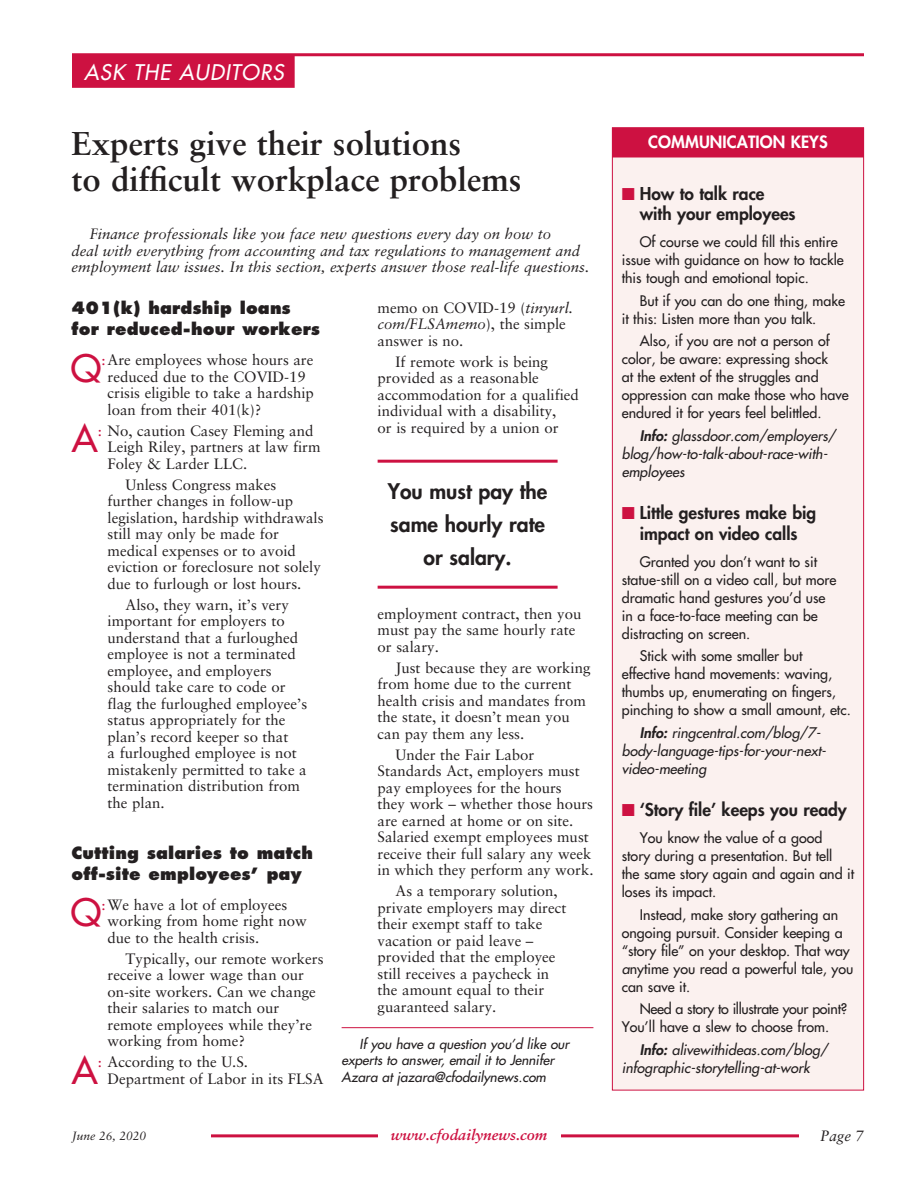
<style>
.page{position:relative;width:918px;height:1188px;background:#fff}
.page>*{position:absolute;margin:0;border:0;box-sizing:border-box;transform-origin:0 0}
.t1{font:36.9px "Futura";color:#cd1141}
.t2{font:700 33px/36px "Sabon";color:#231f20}
.t3{font:800 21px/33px "Futura";color:#231f20;text-align:center}
.t4{font:italic 21px "Futura";letter-spacing:.05em;color:#fff}
.t5{font:800 17.25px/20.2px "Futura";color:#231f20}
.t6{font:800 16.5px/21px "Futura";letter-spacing:.01em;color:#231f20}
.t7{font:800 16.5px "Futura";letter-spacing:.005em;color:#fff}
.t8{font:15px/16.5px "Sabon";color:#231f20}
.t9{font:italic 15px/16.5px "Sabon";color:#231f20}
.t10{font:italic 700 15px "Sabon";color:#cd1141}
.t11{font:14.25px/18px "Futura";color:#231f20}
.t12{font:italic 14.25px/18px "Futura";color:#231f20}
.t13{font:14.25px/18px "Futura";letter-spacing:-.025em;color:#231f20}
.t14{font:italic 13.5px/16.5px "Futura";color:#231f20}
.t15{font:italic 12px "Sabon";color:#231f20}
.s1{color:#cd1141}
.s2{font-style:italic}
.s3{font-weight:800}
</style>
<div class="page">
<div style="left:72px;top:55px;width:223px;height:33px;background:#cd1141"></div>
<hr style="left:72px;top:53px;width:792px;height:3px;background:#cd1141">
<div style="left:612px;top:128px;width:252px;height:962px;background:#fbf1ef"></div>
<div style="left:612px;top:127px;width:252px;height:30px;background:#cd1141"></div>
<hr style="left:72px;top:1134px;width:792px;height:3px;background:#cd1141">
<div style="left:800px;top:1120px;width:64px;height:30px;background:#fff"></div>
<div style="left:72px;top:1120px;width:138px;height:31px;background:#fff"></div>
<hr style="left:378px;top:460px;width:180px;height:3px;background:#cd1141">
<hr style="left:378px;top:586px;width:180px;height:3px;background:#cd1141">
<hr style="left:342px;top:1027px;width:251px;height:1px;background:#cd1141">
<div style="left:378px;top:1123px;width:182px;height:21px;background:#fff"></div>
<h3 class="t4" style="left:84px;top:59px;width:201px">ASK THE AUDITORS</h3>
<h2 class="t2" style="left:72px;top:125px;width:452px">Experts give their solutions<br>to difficult workplace problems</h2>
<p class="t9" style="left:72px;top:226px;width:519px;text-indent:18px">Finance professionals like you face new questions every day on how to<br>deal with everything from accounting and tax regulations to management and employment law issues. In this section, experts answer those real-life questions.</p>
<p class="t6" style="left:72px;top:298px;width:250px">401(k) hardship loans for reduced-hour workers</p>
<h1 class="t1" style="left:71px;top:345px;width:32px">Q</h1>
<p class="t8" style="left:108px;top:352px;width:208px;text-indent:-6px"><span class="s1">:</span>Are employees whose hours are reduced due to the COVID-19 crisis eligible to take a hardship loan from their 401(k)?</p>
<h1 class="t1" style="left:72px;top:416px;width:27px">A</h1>
<p class="t8" style="left:108px;top:422px;width:214px;text-indent:-10px"><span class="s1">:</span> --No, caution Casey Fleming and<br>Leigh Riley, partners at law firm<br>Foley &amp; Larder LLC.</p>
<p class="t8" style="left:108px;top:476px;width:217px;text-indent:18px">Unless Congress makes further changes in follow-up legislation, hardship withdrawals still may only be made for medical expenses or to avoid eviction or foreclosure not solely due to furlough or lost hours.</p>
<p class="t8" style="left:108px;top:596px;width:201px;text-indent:18px">Also, they warn, it’s very important for employers to understand that a furloughed employee is not a terminated employee, and employers should take care to code or flag the furloughed employee’s status appropriately for the plan’s record keeper so that<br>a furloughed employee is not mistakenly permitted to take a termination distribution from the plan.</p>
<p class="t6" style="left:72px;top:842px;width:243px">Cutting salaries to match off-site employees’ pay</p>
<h1 class="t1" style="left:71px;top:890px;width:32px">Q</h1>
<p class="t8" style="left:108px;top:896px;width:201px;text-indent:-6px"><span class="s1">:</span>We have a lot of employees working from home right now due to the health crisis.</p>
<p class="t8" style="left:108px;top:950px;width:217px;text-indent:18px">Typically, our remote workers receive a lower wage than our on-site workers. Can we change their salaries to match our remote employees while they’re working from home?</p>
<h1 class="t1" style="left:72px;top:1047px;width:27px">A</h1>
<p class="t8" style="left:108px;top:1054px;width:217px;text-indent:-10px"><span class="s1">:</span> --According to the U.S.<br>Department of Labor in its FLSA</p>
<p class="t8" style="left:378px;top:299px;width:197px">memo on COVID-19 (<span class="s2">tinyurl. com/FLSAmemo</span>), the simple answer is no.</p>
<p class="t8" style="left:378px;top:353px;width:203px;text-indent:18px">If remote work is being provided as a reasonable accommodation for a qualified individual with a disability,<br>or is required by a union or</p>
<h3 class="t3" style="left:388px;top:474px;width:161px">You must pay the same hourly rate or salary.</h3>
<p class="t8" style="left:378px;top:605px;width:205px">employment contract, then you must pay the same hourly rate or salary.</p>
<p class="t8" style="left:378px;top:659px;width:215px;text-indent:18px">Just because they are working from home due to the current health crisis and mandates from the state, it doesn’t mean you can pay them any less.</p>
<p class="t8" style="left:378px;top:746px;width:217px;text-indent:18px">Under the Fair Labor<br>Standards Act, employers must pay employees for the hours<br>they work – whether those hours are earned at home or on site.<br>Salaried exempt employees must receive their full salary any week in which they perform any work.</p>
<p class="t8" style="left:378px;top:883px;width:190px;text-indent:18px">As a temporary solution, private employers may direct their exempt staff to take vacation or paid leave – provided that the employee still receives a paycheck in the amount equal to their guaranteed salary.</p>
<p class="t14" style="left:342px;top:1036px;width:229px;text-indent:18px">If you have a question you’d like our experts to answer, email it to Jennifer<br>Azara at jazara@cfodailynews.com</p>
<p class="t7" style="left:648px;top:132px;width:181px">COMMUNICATION KEYS</p>
<p class="t5" style="left:640px;top:183px;width:157px;text-indent:-18px"><span class="s1">■</span> How to talk race with your employees</p>
<p class="t11" style="left:622px;top:233px;width:224px;text-indent:18px">Of course we could fill this entire issue with guidance on how to tackle this tough and emotional topic.</p>
<p class="t11" style="left:622px;top:291px;width:225px;text-indent:18px">But if you can do one thing, make it this: Listen more than you talk.</p>
<p class="t11" style="left:622px;top:332px;width:228px;text-indent:18px">Also, if you are not a person of color, be aware: expressing shock<br>at the extent of the struggles and oppression can make those who have endured it for years feel belittled.</p>
<p class="t12" style="left:622px;top:426px;width:216px;text-indent:18px"><span class="s3">Info:</span> glassdoor.com/employers/ blog/how-to-talk-about-race-with&shy;employees</p>
<p class="t5" style="left:622px;top:503px;width:196px;text-align:center"><span class="s1">■</span> Little gestures make big impact on video calls</p>
<p class="t11" style="left:622px;top:552px;width:216px;text-indent:18px">Granted you don’t want to sit statue-still on a video call, but more dramatic hand gestures you’d use in a face-to-face meeting can be distracting on screen.</p>
<p class="t11" style="left:622px;top:647px;width:231px;text-indent:18px">Stick with some smaller but effective hand movements: waving, thumbs up, enumerating on fingers, pinching to show a small amount, etc.</p>
<p class="t12" style="left:622px;top:723px;width:206px;text-indent:18px"><span class="s3">Info:</span> ringcentral.com/blog/7- body-language-tips-for-your-next&shy;video-meeting</p>
<p class="t5" style="left:622px;top:800px;width:227px"><span class="s1">■</span> ‘Story file’ keeps you ready</p>
<p class="t11" style="left:622px;top:829px;width:234px;text-indent:18px">You know the value of a good story during a presentation. But tell<br>the same story again and again and it loses its impact.</p>
<p class="t11" style="left:622px;top:906px;width:233px;text-indent:18px">Instead, make story gathering an ongoing pursuit. Consider keeping a “story file” on your desktop. That way <span class="s2">a</span>nytime you read a powerful tale, you can save it.</p>
<p class="t13" style="left:622px;top:1000px;width:227px;text-indent:18px">Need a story to illustrate your point?<br>You’ll have a slew to choose from.</p>
<p class="t12" style="left:622px;top:1041px;width:208px;text-indent:18px"><span class="s3">Info:</span> alivewithideas.com/blog/ infographic-storytelling-at-work</p>
<p class="t10" style="left:391px;top:1125px;width:158px">www.cfodailynews.com</p>
<p class="t15" style="left:72px;top:1129px;width:76px">June 26, 2020</p>
<p class="t9" style="left:820px;top:1128px;width:45px">Page 7</p>
</div>
